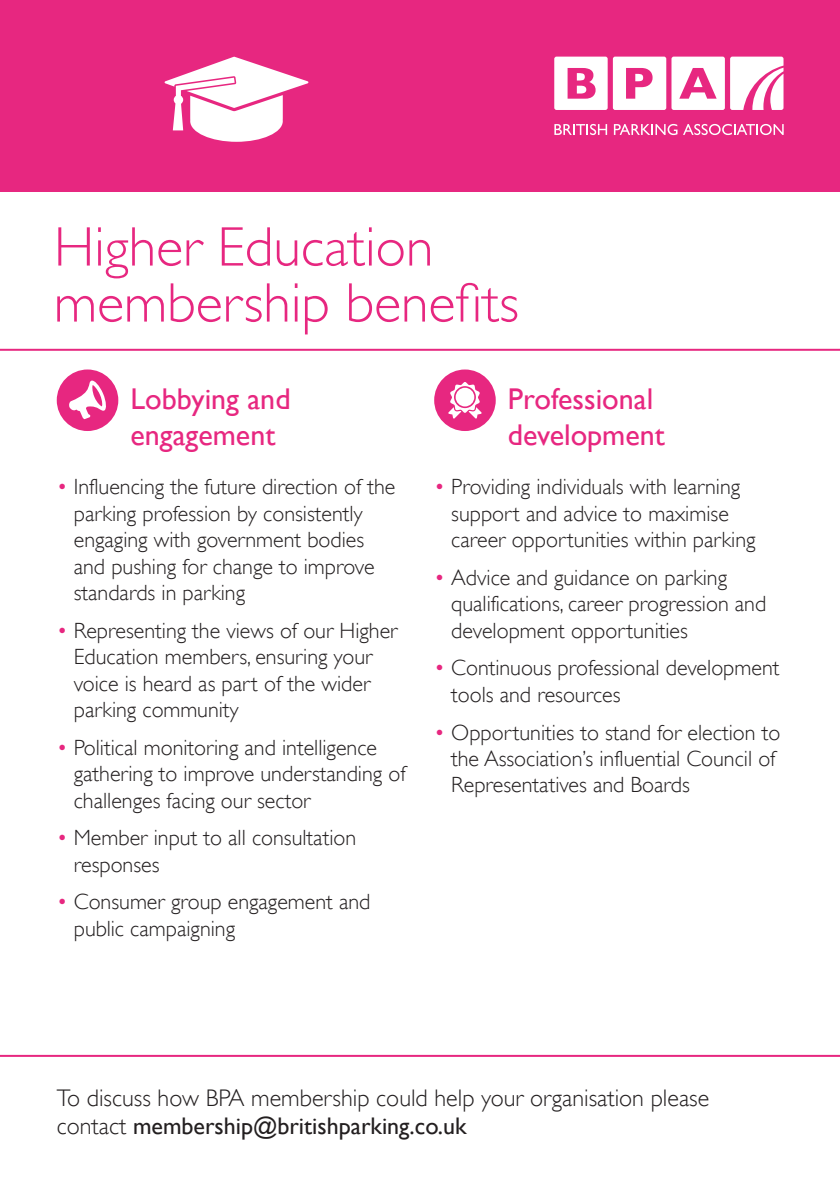
<style>
.page{position:relative;width:840px;height:1191px;background:#fff}
.page>*{position:absolute;margin:0;border:0;box-sizing:border-box;transform-origin:0 0}
.t1{font:300 56px/56px "Gill Sans";color:#e72780}
.Sub_Header{font:30px/36px "Gill Sans";color:#e72780}
.t2{font:300 24px/28.8px "Gill Sans";color:#231f20}
.t3{font:300 22px/26.4px "Gill Sans";color:#231f20}
.s1{color:#e72780}
.s2{font-weight:400}
</style>
<div class="page">
<div style="left:0;top:0;width:839px;height:192px;background:#e72780"></div>
<svg style="left:554px;top:124px;width:52px;height:11px"></svg>
<svg style="left:613px;top:124px;width:170px;height:11px"></svg>
<svg style="left:554px;top:57px;width:229px;height:53px"></svg>
<hr style="left:0;top:349px;width:839px;height:2px;background:#e72780">
<div style="left:434px;top:369px;width:61px;height:62px;background:#e72780;border-radius:50%"></div>
<svg style="left:448px;top:382px;width:33px;height:36px"></svg>
<div style="left:57px;top:369px;width:61px;height:62px;background:#e72780;border-radius:50%"></div>
<svg style="left:69px;top:380px;width:37px;height:39px"></svg>
<svg style="left:164px;top:57px;width:144px;height:85px"></svg>
<hr style="left:0;top:1054px;width:839px;height:2px;background:#e72780">
<p class="t1" style="left:54px;top:218px;width:466px">Higher Education membership benefits</p>
<p class="Sub_Header" style="left:130px;top:381px;width:161px">Lobbying and engagement</p>
<p class="t3" style="left:74px;top:473px;width:323px;text-indent:-17px"><span class="s1">•</span> Influencing the future direction of the parking profession by consistently engaging with government bodies and pushing for change to improve standards in parking</p>
<p class="t3" style="left:74px;top:617px;width:325px;text-indent:-17px"><span class="s1">•</span> Representing the views of our Higher<br>Education members, ensuring your voice is heard as part of the wider parking community</p>
<p class="t3" style="left:74px;top:734px;width:333px;text-indent:-17px"><span class="s1">•</span> Political monitoring and intelligence gathering to improve understanding of challenges facing our sector</p>
<p class="t3" style="left:74px;top:824px;width:284px;text-indent:-17px"><span class="s1">•</span> Member input to all consultation responses</p>
<p class="t3" style="left:74px;top:888px;width:298px;text-indent:-17px"><span class="s1">•</span> Consumer group engagement and public campaigning</p>
<p class="Sub_Header" style="left:507px;top:381px;width:158px">Professional development</p>
<p class="t3" style="left:451px;top:473px;width:306px;text-indent:-17px"><span class="s1">•</span> Providing individuals with learning support and advice to maximise career opportunities within parking</p>
<p class="t3" style="left:451px;top:564px;width:316px;text-indent:-17px"><span class="s1">•</span> Advice and guidance on parking qualifications, career progression and development opportunities</p>
<p class="t3" style="left:451px;top:655px;width:329px;text-indent:-17px"><span class="s1">•</span> Continuous professional development tools and resources</p>
<p class="t3" style="left:451px;top:719px;width:330px;text-indent:-17px"><span class="s1">•</span> Opportunities to stand for election to the Association’s influential Council of<br>Representatives and Boards</p>
<p class="t2" style="left:57px;top:1083px;width:653px">To discuss how BPA membership could help your organisation please contact <span class="s2">membership@britishparking.co.uk</span></p>
</div>
